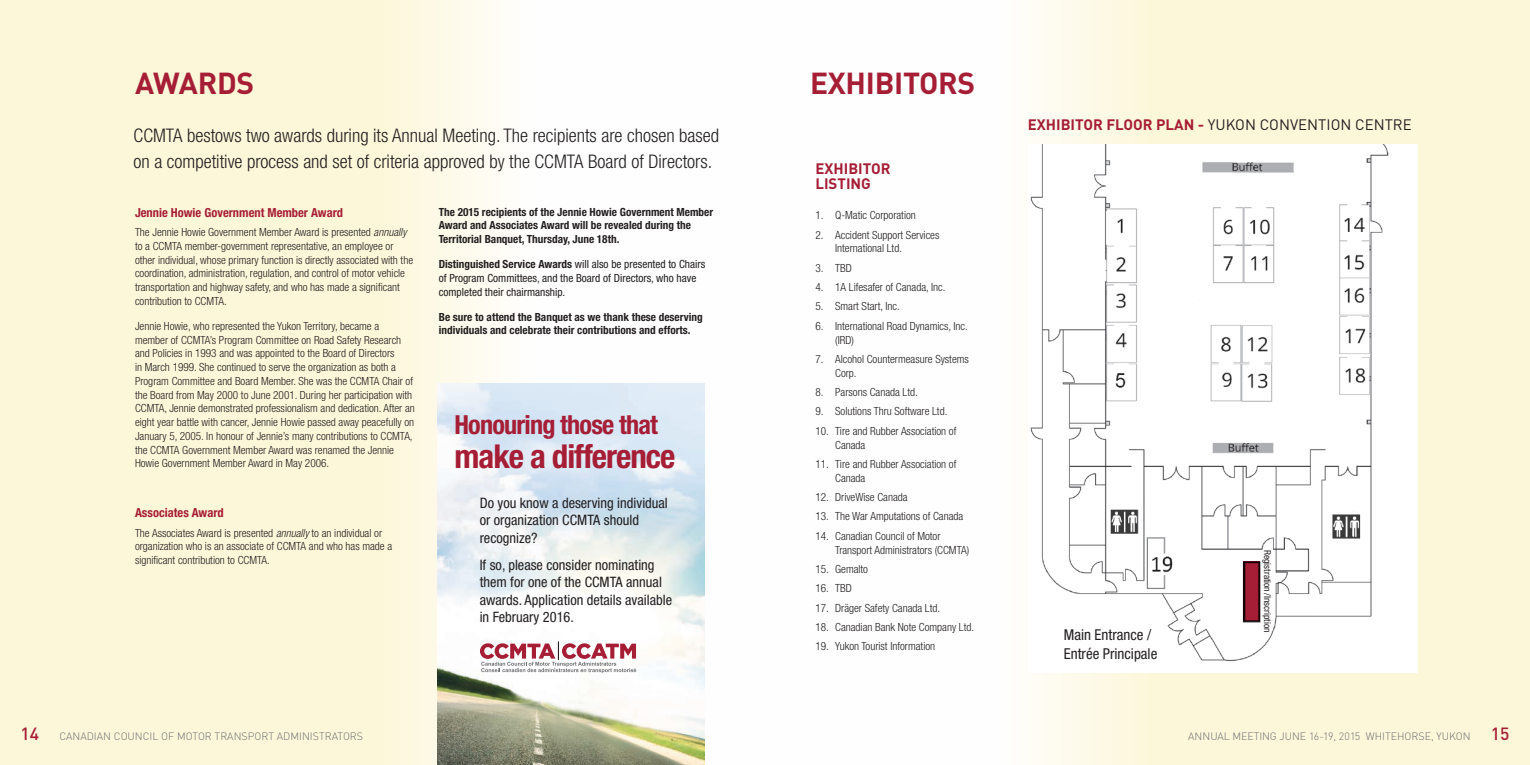
<style>
.page{position:relative;width:1530px;height:765px;background:#fff}
.page>*{position:absolute;margin:0;border:0;box-sizing:border-box;transform-origin:0 0}
.t1{font:700 condensed 33px "Helvetica Neue";letter-spacing:-.03em;color:#a61e35}
.t2{font:700 30px "DIN";letter-spacing:-.01em;color:#a61e35}
.t3{font:700 condensed 26.25px "Helvetica Neue";letter-spacing:-.03em;color:#a61e35}
.Session_copy{font:300 condensed 18.75px/26.2px "Helvetica Neue";color:#231f20}
.General_info_main_ti{font:15px "DIN";color:#231f20}
.t4{font:condensed 15px "Helvetica Neue LT Std";color:#231f20}
.General_info_main_ti-2{font:700 15px/15px "DIN";color:#a61e35}
.Session_copy-2{font:condensed 14.38px/17.5px "Helvetica Neue";color:#231f20}
.Session_copy-3{font:700 condensed 12.5px "Helvetica Neue";color:#a61e35}
.Session_copy-4{font:300 condensed 11.25px/13.8px "Helvetica Neue";color:#231f20}
.Session_copy-5{font:700 condensed 11.25px/13.8px "Helvetica Neue";color:#231f20}
.Session_copy-6{font:condensed 11.25px/13.8px "Helvetica Neue";color:#231f20}
.t5{font:300 10.62px "DIN";color:#6c6d70}
.t6{font:condensed 9.5px "Helvetica Neue LT Std";color:#231f20}
.s1{font-style:italic}
.s2{font-weight:700}
.s3{font-weight:700;color:#a61e35}
.s4{font-weight:500;font-size:17.5px;color:#a61e35}
</style>
<div class="page">
<div style="left:0;top:0;width:766px;height:765px;background:linear-gradient(to right,#fdf5cf,#feffff)"></div>
<div style="left:766px;top:0;width:764px;height:765px;background:linear-gradient(to right,#feffff,#fdf5cf)"></div>
<img style="left:437px;top:383px;width:268px;height:382px">
<svg style="left:480px;top:641px;width:156px;height:32px"></svg>
<img style="left:1028px;top:145px;width:390px;height:528px">
<div style="left:1064px;top:629px;width:98px;height:41px;background:#fff"></div>
<svg style="left:1244px;top:561px;width:16px;height:60px"></svg>
<div style="left:1264px;top:550px;width:7px;height:82px;background:#fff"></div>
<p class="t2" style="left:135px;top:63px;width:121px">AWARDS</p>
<p class="Session_copy" style="left:134px;top:122px;width:587px">CCMTA bestows two awards during its Annual Meeting. The recipients are chosen based on a competitive process and set of criteria approved by the CCMTA Board of Directors.</p>
<p class="Session_copy-3" style="left:135px;top:205px;width:210px">Jennie Howie Government Member Award</p>
<p class="Session_copy-4" style="left:135px;top:225px;width:280px">The Jennie Howie Government Member Award is presented <span class="s1">annually </span>to a CCMTA member-government representative, an employee or other individual, whose primary function is directly associated with the coordination, administration, regulation, and control of motor vehicle transportation and highway safety, and who has made a significant contribution to CCMTA.</p>
<p class="Session_copy-4" style="left:135px;top:319px;width:281px">Jennie Howie, who represented the Yukon Territory, became a member of CCMTA’s Program Committee on Road Safety Research and Policies in 1993 and was appointed to the Board of Directors<br>in March 1999. She continued to serve the organization as both a Program Committee and Board Member. She was the CCMTA Chair of the Board from May 2000 to June 2001. During her participation with CCMTA, Jennie demonstrated professionalism and dedication. After an eight year battle with cancer, Jennie Howie passed away peacefully on January 5, 2005. In honour of Jennie’s many contributions to CCMTA, the CCMTA Government Member Award was renamed the Jennie Howie Government Member Award in May 2006.</p>
<p class="Session_copy-3" style="left:135px;top:505px;width:90px">Associates Award</p>
<p class="Session_copy-4" style="left:135px;top:526px;width:259px">The Associates Award is presented <span class="s1">annually</span> to an individual or organization who is an associate of CCMTA and who has made a significant contribution to CCMTA.</p>
<p class="Session_copy-5" style="left:439px;top:205px;width:276px">The 2015 recipients of the Jennie Howie Government Member<br>Award and Associates Award will be revealed during the<br>Territorial Banquet, Thursday, June 18th.</p>
<p class="Session_copy-6" style="left:439px;top:257px;width:268px"><span class="s2">Distinguished Service Awards</span> will also be presented to Chairs of Program Committees, and the Board of Directors, who have completed their chairmanship.</p>
<p class="Session_copy-5" style="left:439px;top:310px;width:265px">Be sure to attend the Banquet as we thank these deserving individuals and celebrate their contributions and efforts.</p>
<p class="t3" style="left:455px;top:409px;width:205px">Honouring those that</p>
<p class="t1" style="left:455px;top:436px;width:222px">make a difference</p>
<p class="Session_copy-2" style="left:480px;top:494px;width:190px">Do you know a deserving individual or organization CCMTA should recognize?</p>
<p class="Session_copy-2" style="left:480px;top:556px;width:194px">If so, please consider nominating them for one of the CCMTA annual awards. Application details available in February 2016.</p>
<p class="t2" style="left:810px;top:63px;width:167px">EXHIBITORS</p>
<p class="General_info_main_ti-2" style="left:815px;top:160px;width:77px">EXHIBITOR<br>LISTING</p>
<p class="Session_copy-4" style="left:815px;top:208px;width:102px">1. Q-Matic Corporation</p>
<p class="Session_copy-4" style="left:835px;top:228px;width:106px;text-indent:-20px">2. Accident Support Services<br>International Ltd.</p>
<p class="Session_copy-4" style="left:815px;top:261px;width:38px">3. TBD</p>
<p class="Session_copy-4" style="left:815px;top:280px;width:132px">4. 1A Lifesafer of Canada, Inc.</p>
<p class="Session_copy-4" style="left:815px;top:300px;width:86px">5. Smart Start, Inc.</p>
<p class="Session_copy-4" style="left:835px;top:319px;width:134px;text-indent:-20px">6. International Road Dynamics, Inc. (IRD)</p>
<p class="Session_copy-4" style="left:835px;top:352px;width:135px;text-indent:-20px">7. Alcohol Countermeasure Systems<br>Corp.</p>
<p class="Session_copy-4" style="left:815px;top:385px;width:104px">8. Parsons Canada Ltd.</p>
<p class="Session_copy-4" style="left:815px;top:405px;width:133px">9. Solutions Thru Software Ltd.</p>
<p class="Session_copy-4" style="left:835px;top:424px;width:123px;text-indent:-20px">10. Tire and Rubber Association of<br>Canada</p>
<p class="Session_copy-4" style="left:835px;top:457px;width:123px;text-indent:-20px">11. Tire and Rubber Association of<br>Canada</p>
<p class="Session_copy-4" style="left:815px;top:490px;width:94px">12. DriveWise Canada</p>
<p class="Session_copy-4" style="left:815px;top:510px;width:149px">13. The War Amputations of Canada</p>
<p class="Session_copy-4" style="left:835px;top:529px;width:135px;text-indent:-20px">14. Canadian Council of Motor<br>Transport Administrators (CCMTA)</p>
<p class="Session_copy-4" style="left:815px;top:562px;width:54px">15. Gemalto</p>
<p class="Session_copy-4" style="left:815px;top:581px;width:38px">16. TBD</p>
<p class="Session_copy-4" style="left:815px;top:601px;width:126px">17. Dräger Safety Canada Ltd.</p>
<p class="Session_copy-4" style="left:815px;top:620px;width:160px">18. Canadian Bank Note Company Ltd.</p>
<p class="Session_copy-4" style="left:815px;top:640px;width:121px">19. Yukon Tourist Information</p>
<p class="General_info_main_ti" style="left:1028px;top:115px;width:385px"><span class="s3">EXHIBITOR FLOOR PLAN -</span> YUKON CONVENTION CENTRE</p>
<p class="t4" style="left:1064px;top:626px;width:89px">Main Entrance /</p>
<p class="t4" style="left:1064px;top:645px;width:95px">Entrée Principale</p>
<p class="t6" style="left:1273px;top:550px;width:84px;rotate:90deg">Registration/Inscription</p>
<p class="t5" style="left:20px;top:729px;width:344px"><span class="s4">14</span> CANADIAN COUNCIL OF MOTOR TRANSPORT ADMINISTRATORS</p>
<p class="t5" style="left:1188px;top:729px;width:323px">ANNUAL MEETING JUNE 16-19, 2015 WHITEHORSE, YUKON <span class="s4">15</span></p>
</div>
